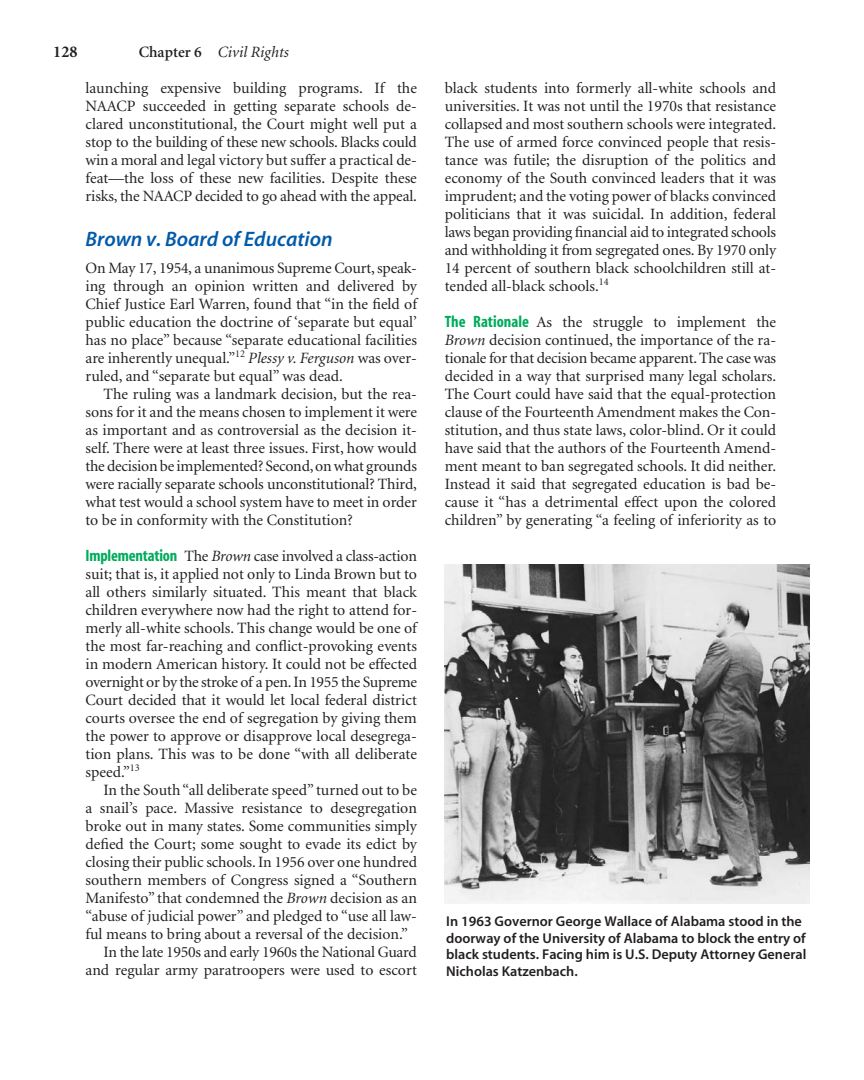
<style>
.page{position:relative;width:864px;height:1080px;background:#fff}
.page>*{position:absolute;margin:0;border:0;box-sizing:border-box;transform-origin:0 0}
.t1{font:21px "Myriad Sem Itl";color:#015aaa}
.t2{font:700 16.5px "Minion";color:#231f20}
.t3{font:15.75px/18px "Minion";color:#231f20;text-align:justify}
.t4{font:15.75px "Minion";letter-spacing:-.02em;color:#231f20}
.t5{font:italic 15.75px "Minion";color:#231f20}
.t6{font:14.25px/16.5px "Myriad Sem";color:#231f20}
.s1{font-weight:600;font-style:normal}
.s2{font-style:italic}
.s3{font-family:"Myriad Bold Con";font-size:16.5px;color:#00ab5b}
</style>
<div class="page">
<img style="left:445px;top:564px;width:364px;height:339px">
<p class="t2" style="left:53px;top:45px;width:26px">128</p>
<p class="t5" style="left:139px;top:46px;width:152px"><span class="s1">Chapter 6</span> Civil Rights</p>
<p class="t3" style="left:86px;top:80px;width:333px">launching expensive building programs. If the NAACP succeeded in getting separate schools de&shy;clared unconstitutional, the Court might well put a stop to the building of these new schools. Blacks could win a moral and legal victory but suffer a practical de&shy;feat—the loss of these new facilities. Despite these risks, the NAACP decided to go ahead with the appeal.</p>
<p class="t1" style="left:86px;top:231px;width:249px">Brown v. Board of Education</p>
<p class="t3" style="left:86px;top:260px;width:333px">On May 17, 1954, a unanimous Supreme Court, speak-</p>
<p class="t3" style="left:86px;top:278px;width:333px">ing through an opinion written and delivered by</p>
<p class="t3" style="left:86px;top:296px;width:333px">Chief Justice Earl Warren, found that “in the field of</p>
<p class="t3" style="left:86px;top:314px;width:333px">public education the doctrine of ‘separate but equal’</p>
<p class="t3" style="left:86px;top:332px;width:333px">has no place” because “separate educational facilities</p>
<p class="t3" style="left:86px;top:350px;width:333px">are inherently unequal.”<sup>12</sup> <span class="s2">Plessy v. Ferguson</span> was over-</p>
<p class="t3" style="left:86px;top:368px;width:259px">ruled, and “separate but equal” was dead.</p>
<p class="t3" style="left:104px;top:386px;width:315px">The ruling was a landmark decision, but the rea-</p>
<p class="t3" style="left:86px;top:404px;width:333px">sons for it and the means chosen to implement it were</p>
<p class="t3" style="left:86px;top:422px;width:333px">as important and as controversial as the decision it-</p>
<p class="t3" style="left:86px;top:440px;width:333px">self. There were at least three issues. First, how would</p>
<p class="t3" style="left:86px;top:458px;width:333px">the decision be implemented? Second,on what grounds</p>
<p class="t3" style="left:86px;top:476px;width:333px">were racially separate schools unconstitutional? Third,</p>
<p class="t3" style="left:86px;top:494px;width:333px">what test would a school system have to meet in order</p>
<p class="t3" style="left:86px;top:512px;width:269px">to be in conformity with the Constitution?</p>
<p class="t3" style="left:86px;top:548px;width:333px"><span class="s3">Implementation</span> The <span class="s2">Brown</span> case involved a class-action</p>
<p class="t3" style="left:86px;top:566px;width:333px">suit; that is, it applied not only to Linda Brown but to</p>
<p class="t3" style="left:86px;top:584px;width:333px">all others similarly situated. This meant that black</p>
<p class="t3" style="left:86px;top:602px;width:333px">children everywhere now had the right to attend for-</p>
<p class="t3" style="left:86px;top:620px;width:333px">merly all-white schools. This change would be one of</p>
<p class="t3" style="left:86px;top:638px;width:333px">the most far-reaching and conflict-provoking events</p>
<p class="t3" style="left:86px;top:656px;width:333px">in modern American history. It could not be effected</p>
<p class="t4" style="left:86px;top:675px;width:333px">overnight or by the stroke of a pen. In 1955 the Supreme</p>
<p class="t3" style="left:86px;top:692px;width:333px">Court decided that it would let local federal district</p>
<p class="t3" style="left:86px;top:710px;width:333px">courts oversee the end of segregation by giving them</p>
<p class="t3" style="left:86px;top:728px;width:333px">the power to approve or disapprove local desegrega-</p>
<p class="t3" style="left:86px;top:746px;width:333px">tion plans. This was to be done “with all deliberate</p>
<p class="t3" style="left:86px;top:764px;width:56px">speed.”<sup>13</sup></p>
<p class="t3" style="left:104px;top:782px;width:315px">In the South “all deliberate speed” turned out to be</p>
<p class="t3" style="left:85px;top:800px;width:333px">a snail’s pace. Massive resistance to desegregation</p>
<p class="t3" style="left:85px;top:818px;width:333px">broke out in many states. Some communities simply</p>
<p class="t3" style="left:85px;top:836px;width:333px">defied the Court; some sought to evade its edict by</p>
<p class="t3" style="left:85px;top:854px;width:333px">closing their public schools. In 1956 over one hundred</p>
<p class="t3" style="left:85px;top:872px;width:333px">southern members of Congress signed a “Southern</p>
<p class="t3" style="left:85px;top:890px;width:333px">Manifesto” that condemned the <span class="s2">Brown</span> decision as an</p>
<p class="t3" style="left:85px;top:908px;width:333px">“abuse of judicial power” and pledged to “use all law-</p>
<p class="t3" style="left:85px;top:926px;width:324px">ful means to bring about a reversal of the decision.”</p>
<p class="t3" style="left:104px;top:944px;width:315px">In the late 1950s and early 1960s the National Guard</p>
<p class="t3" style="left:85px;top:962px;width:333px">and regular army paratroopers were used to escort</p>
<p class="t3" style="left:445px;top:80px;width:333px">black students into formerly all-white schools and universities. It was not until the 1970s that resistance collapsed and most southern schools were integrated.<br>The use of armed force convinced people that resis&shy;tance was futile; the disruption of the politics and economy of the South convinced leaders that it was imprudent; and the voting power of blacks convinced politicians that it was suicidal. In addition, federal laws began providing financial aid to integrated schools and withholding it from segregated ones. By 1970 only 14 percent of southern black schoolchildren still at&shy;tended all-black schools.<sup>14</sup></p>
<p class="t3" style="left:445px;top:314px;width:333px"><span class="s3">The Rationale</span> As the struggle to implement the <span class="s2">Brown</span> decision continued, the importance of the ra&shy;tionale for that decision became apparent. The case was decided in a way that surprised many legal scholars.<br>The Court could have said that the equal-protection clause of the Fourteenth Amendment makes the Con&shy;stitution, and thus state laws, color-blind. Or it could have said that the authors of the Fourteenth Amend&shy;ment meant to ban segregated schools. It did neither.<br>Instead it said that segregated education is bad be&shy;cause it “has a detrimental effect upon the colored children” by generating “a feeling of inferiority as to</p>
<p class="t6" style="left:446px;top:914px;width:362px">In 1963 Governor George Wallace of Alabama stood in the doorway of the University of Alabama to block the entry of black students. Facing him is U.S. Deputy Attorney General Nicholas Katzenbach.</p>
</div>
